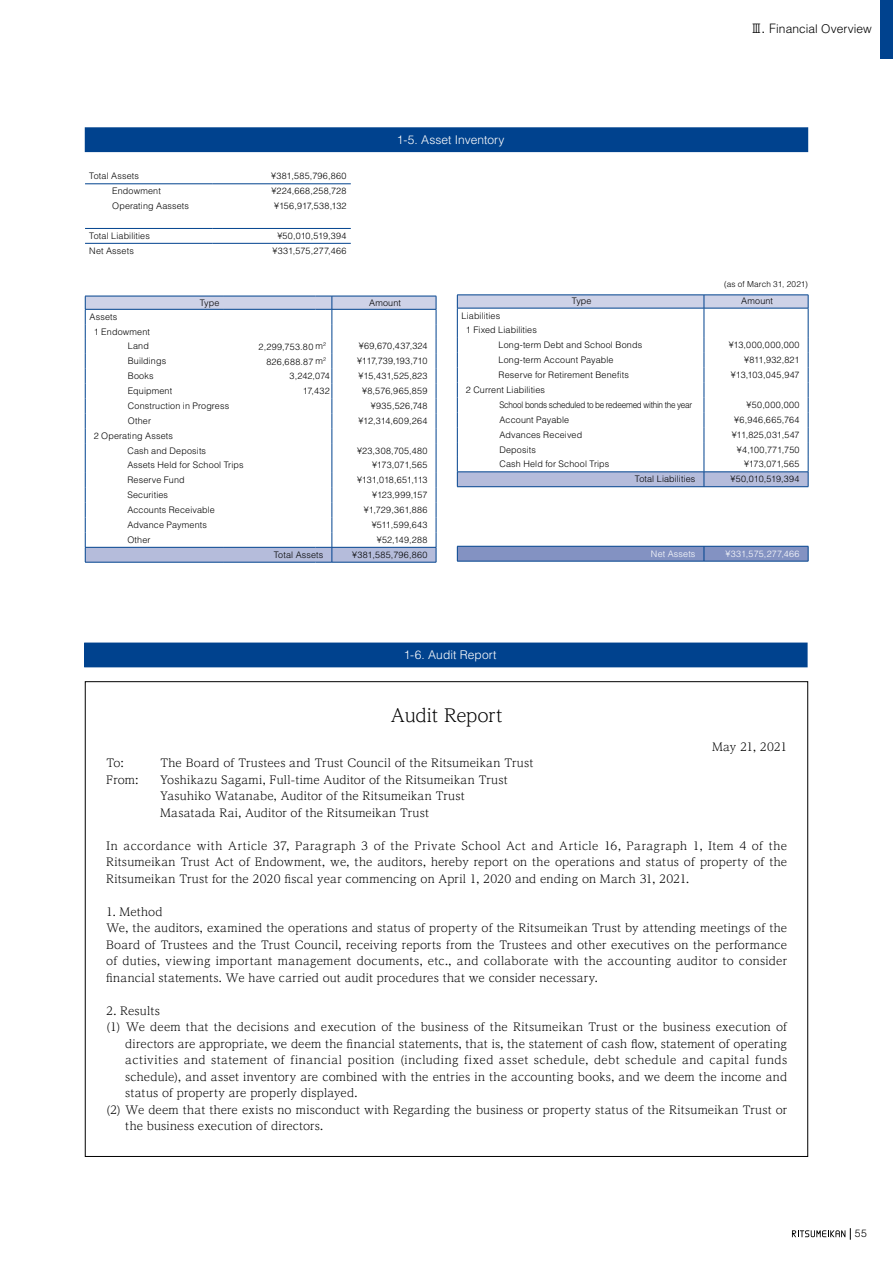
<style>
.page{position:relative;width:893px;height:1263px;background:#fff}
.page>*{position:absolute;margin:0;border:0;box-sizing:border-box;transform-origin:0 0}
.t1{font:300 18px "UD Reimin Pro";letter-spacing:-.015em;color:#000}
.t2{font:300 12px "Helvetica LT Std";letter-spacing:.005em;color:#fff}
.t3{font:300 12px "Helvetica LT Std";letter-spacing:.005em;color:#000}
.t4{font:300 11.25px/16.5px "UD Reimin Pro";letter-spacing:.02em;color:#000}
.t5{font:300 11.25px "UD Reimin Pro";letter-spacing:.04em;color:#000}
.t6{font:300 11.25px "UD Reimin Pro";letter-spacing:-.005em;color:#000}
.t7{font:300 10.5px "Helvetica LT Std";color:#000}
.t8{font:300 9px/14.9px "Helvetica LT Std";letter-spacing:.015em;color:#000}
.t9{font:300 9px "Helvetica LT Std";letter-spacing:.04em;color:#000}
.t10{font:300 9px "Helvetica LT Std";letter-spacing:.035em;color:#000}
.t11{font:300 9px/14.9px "Helvetica LT Std";letter-spacing:-.025em;color:#000}
.t12{font:300 9px "Helvetica LT Std";letter-spacing:-.005em;color:#000}
.t13{font:300 9px "Helvetica LT Std";letter-spacing:.015em;color:#fff}
.t14{font:300 9px "Helvetica LT Std";letter-spacing:-.01em;color:#000}
.t15{font:300 9px "Helvetica LT Std";letter-spacing:-.015em;color:#000}
.t16{font:300 9px "Helvetica LT Std";letter-spacing:.05em;color:#000}
.t17{font:300 8.25px "Helvetica LT Std";letter-spacing:.015em;color:#000}
.s1{font-family:"UD Shin Go Pr 6"}
</style>
<div class="page">
<div style="left:880px;top:0;width:13px;height:59px;background:#00428e"></div>
<svg style="left:792px;top:1228px;width:59px;height:12px"></svg>
<hr style="left:85px;top:184px;width:127px;height:1px;background:#00428e">
<hr style="left:212px;top:184px;width:139px;height:1px;background:#00428e">
<hr style="left:85px;top:228px;width:127px;height:1px;background:#00428e">
<hr style="left:212px;top:228px;width:139px;height:1px;background:#00428e">
<hr style="left:85px;top:243px;width:127px;height:1px;background:#00428e">
<hr style="left:212px;top:243px;width:139px;height:1px;background:#00428e">
<svg style="left:85px;top:296px;width:352px;height:267px"></svg>
<hr style="left:457px;top:561px;width:247px;height:1px;background:#00428e">
<hr style="left:704px;top:561px;width:104px;height:1px;background:#00428e">
<svg style="left:457px;top:546px;width:352px;height:15px;background:#788bbd"></svg>
<svg style="left:457px;top:295px;width:352px;height:192px"></svg>
<div style="left:85px;top:128px;width:723px;height:24px;background:#00428e"></div>
<div style="left:85px;top:643px;width:722px;height:24px;background:#00428e"></div>
<p class="t8" style="left:89px;top:169px;width:51px">Total Assets</p>
<p class="t9" style="left:271px;top:170px;width:77px">¥381,585,796,860</p>
<p class="t8" style="left:112px;top:183px;width:50px">Endowment</p>
<p class="t8" style="left:271px;top:183px;width:77px">¥224,668,258,728</p>
<p class="t8" style="left:112px;top:198px;width:78px">Operating Aassets</p>
<p class="t8" style="left:274px;top:198px;width:74px">¥156,917,538,132</p>
<p class="t8" style="left:89px;top:228px;width:62px">Total Liabilities</p>
<p class="t12" style="left:277px;top:230px;width:71px">¥50,010,519,394</p>
<p class="t8" style="left:89px;top:243px;width:46px">Net Assets</p>
<p class="t8" style="left:272px;top:243px;width:76px">¥331,575,277,466</p>
<p class="t2" style="left:397px;top:132px;width:109px">1-5. Asset Inventory</p>
<p class="t8" style="left:200px;top:295px;width:21px">Type</p>
<p class="t8" style="left:369px;top:295px;width:33px">Amount</p>
<p class="t3" style="left:750px;top:21px;width:123px"><span class="s1">Ⅲ. F</span>inancial Overview</p>
<p class="t17" style="left:724px;top:279px;width:85px">(as of March 31, 2021)</p>
<p class="t8" style="left:572px;top:294px;width:21px">Type</p>
<p class="t8" style="left:741px;top:294px;width:33px">Amount</p>
<p class="t8" style="left:90px;top:309px;width:29px">Assets</p>
<p class="t8" style="left:94px;top:324px;width:58px">1 Endowment</p>
<p class="t8" style="left:128px;top:339px;width:23px">Land</p>
<p class="t8" style="left:259px;top:340px;width:69px">2,299,753.80 m<sup>2</sup></p>
<p class="t8" style="left:359px;top:339px;width:70px">¥69,670,437,324</p>
<p class="t8" style="left:128px;top:353px;width:40px">Buildings</p>
<p class="t8" style="left:266px;top:355px;width:61px">826,688.87 m<sup>2</sup></p>
<p class="t14" style="left:357px;top:355px;width:72px">¥117,739,193,710</p>
<p class="t8" style="left:128px;top:368px;width:27px">Books</p>
<p class="t8" style="left:289px;top:368px;width:42px">3,242,074</p>
<p class="t8" style="left:359px;top:368px;width:70px">¥15,431,525,823</p>
<p class="t8" style="left:128px;top:383px;width:46px">Equipment</p>
<p class="t8" style="left:303px;top:383px;width:29px">17,432</p>
<p class="t10" style="left:362px;top:385px;width:67px">¥8,576,965,859</p>
<p class="t8" style="left:128px;top:398px;width:103px">Construction in Progress</p>
<p class="t10" style="left:371px;top:400px;width:58px">¥935,526,748</p>
<p class="t8" style="left:128px;top:413px;width:25px">Other</p>
<p class="t10" style="left:358px;top:415px;width:71px">¥12,314,609,264</p>
<p class="t8" style="left:127px;top:428px;width:80px;text-indent:-34px">2 Operating Assets<br>Cash and Deposits</p>
<p class="t9" style="left:357px;top:445px;width:72px">¥23,308,705,480</p>
<p class="t8" style="left:127px;top:458px;width:118px">Assets Held for School Trips</p>
<p class="t8" style="left:372px;top:458px;width:57px">¥173,071,565</p>
<p class="t8" style="left:127px;top:473px;width:59px">Reserve Fund</p>
<p class="t15" style="left:357px;top:474px;width:72px">¥131,018,651,113</p>
<p class="t8" style="left:127px;top:487px;width:42px">Securities</p>
<p class="t8" style="left:372px;top:487px;width:57px">¥123,999,157</p>
<p class="t8" style="left:127px;top:502px;width:89px">Accounts Receivable</p>
<p class="t9" style="left:364px;top:504px;width:65px">¥1,729,361,886</p>
<p class="t8" style="left:127px;top:517px;width:81px">Advance Payments</p>
<p class="t10" style="left:372px;top:519px;width:57px">¥511,599,643</p>
<p class="t8" style="left:127px;top:532px;width:25px">Other</p>
<p class="t8" style="left:377px;top:532px;width:52px">¥52,149,288</p>
<p class="t8" style="left:274px;top:547px;width:51px">Total Assets</p>
<p class="t9" style="left:352px;top:549px;width:77px">¥381,585,796,860</p>
<p class="t8" style="left:462px;top:308px;width:40px">Liabilities</p>
<p class="t8" style="left:466px;top:323px;width:73px">1 Fixed Liabilities</p>
<p class="t8" style="left:499px;top:338px;width:145px">Long-term Debt and School Bonds</p>
<p class="t16" style="left:729px;top:339px;width:72px">¥13,000,000,000</p>
<p class="t8" style="left:499px;top:352px;width:117px">Long-term Account Payable</p>
<p class="t8" style="left:744px;top:352px;width:57px">¥811,932,821</p>
<p class="t8" style="left:499px;top:367px;width:132px">Reserve for Retirement Benefits</p>
<p class="t10" style="left:731px;top:369px;width:70px">¥13,103,045,947</p>
<p class="t11" style="left:499px;top:382px;width:194px;text-indent:-34px">2 Current Liabilities<br>School bonds scheduled to be redeemed within the year</p>
<p class="t8" style="left:747px;top:397px;width:55px">¥50,000,000</p>
<p class="t8" style="left:499px;top:412px;width:71px">Account Payable</p>
<p class="t9" style="left:734px;top:414px;width:67px">¥6,946,665,764</p>
<p class="t8" style="left:499px;top:427px;width:84px">Advances Received</p>
<p class="t8" style="left:732px;top:427px;width:69px">¥11,825,031,547</p>
<p class="t8" style="left:499px;top:442px;width:38px">Deposits</p>
<p class="t8" style="left:737px;top:442px;width:64px">¥4,100,771,750</p>
<p class="t8" style="left:499px;top:457px;width:111px">Cash Held for School Trips</p>
<p class="t8" style="left:744px;top:457px;width:57px">¥173,071,565</p>
<p class="t8" style="left:635px;top:472px;width:62px">Total Liabilities</p>
<p class="t12" style="left:730px;top:473px;width:71px">¥50,010,519,394</p>
<p class="t13" style="left:651px;top:548px;width:46px">Net Assets</p>
<p class="t13" style="left:725px;top:548px;width:76px">¥331,575,277,466</p>
<p class="t2" style="left:404px;top:647px;width:94px">1-6. Audit Report</p>
<h1 class="t1" style="left:391px;top:701px;width:113px">Audit Report</h1>
<p class="t6" style="left:712px;top:737px;width:77px">May 21, 2021</p>
<p class="t4" style="left:106px;top:754px;width:19px">To:</p>
<p class="t4" style="left:160px;top:754px;width:375px">The Board of Trustees and Trust Council of the Ritsumeikan Trust</p>
<p class="t4" style="left:106px;top:771px;width:34px">From:</p>
<p class="t4" style="left:160px;top:771px;width:349px">Yoshikazu Sagami, Full-time Auditor of the Ritsumeikan Trust<br>Yasuhiko Watanabe, Auditor of the Ritsumeikan Trust<br>Masatada Rai, Auditor of the Ritsumeikan Trust</p>
<p class="t4" style="left:106px;top:837px;width:683px;text-align:justify">In accordance with Article 37, Paragraph 3 of the Private School Act and Article 16, Paragraph 1, Item 4 of the Ritsumeikan Trust Act of Endowment, we, the auditors, hereby report on the operations and status of property of the Ritsumeikan Trust for the 2020 fiscal year commencing on April 1, 2020 and ending on March 31, 2021.</p>
<p class="t4" style="left:106px;top:903px;width:683px">1. Method<br>We, the auditors, examined the operations and status of property of the Ritsumeikan Trust by attending meetings of the Board of Trustees and the Trust Council, receiving reports from the Trustees and other executives on the performance of duties, viewing important management documents, etc., and collaborate with the accounting auditor to consider financial statements. We have carried out audit procedures that we consider necessary.</p>
<p class="t4" style="left:106px;top:1002px;width:55px">2. Results</p>
<p class="t4" style="left:106px;top:1018px;width:683px">(1) We deem that the decisions and execution of the business of the Ritsumeikan Trust or the business execution of</p>
<p class="t4" style="left:125px;top:1035px;width:663px">directors are appropriate, we deem the financial statements, that is, the statement of cash flow, statement of operating</p>
<p class="t5" style="left:125px;top:1051px;width:663px">activities and statement of financial position (including fixed asset schedule, debt schedule and capital funds</p>
<p class="t4" style="left:125px;top:1068px;width:663px">schedule), and asset inventory are combined with the entries in the accounting books, and we deem the income and</p>
<p class="t4" style="left:125px;top:1084px;width:234px">status of property are properly displayed.</p>
<p class="t4" style="left:106px;top:1101px;width:683px">(2) We deem that there exists no misconduct with Regarding the business or property status of the Ritsumeikan Trust or</p>
<p class="t4" style="left:125px;top:1117px;width:200px">the business execution of directors.</p>
<p class="t7" style="left:855px;top:1227px;width:14px">55</p>
</div>
